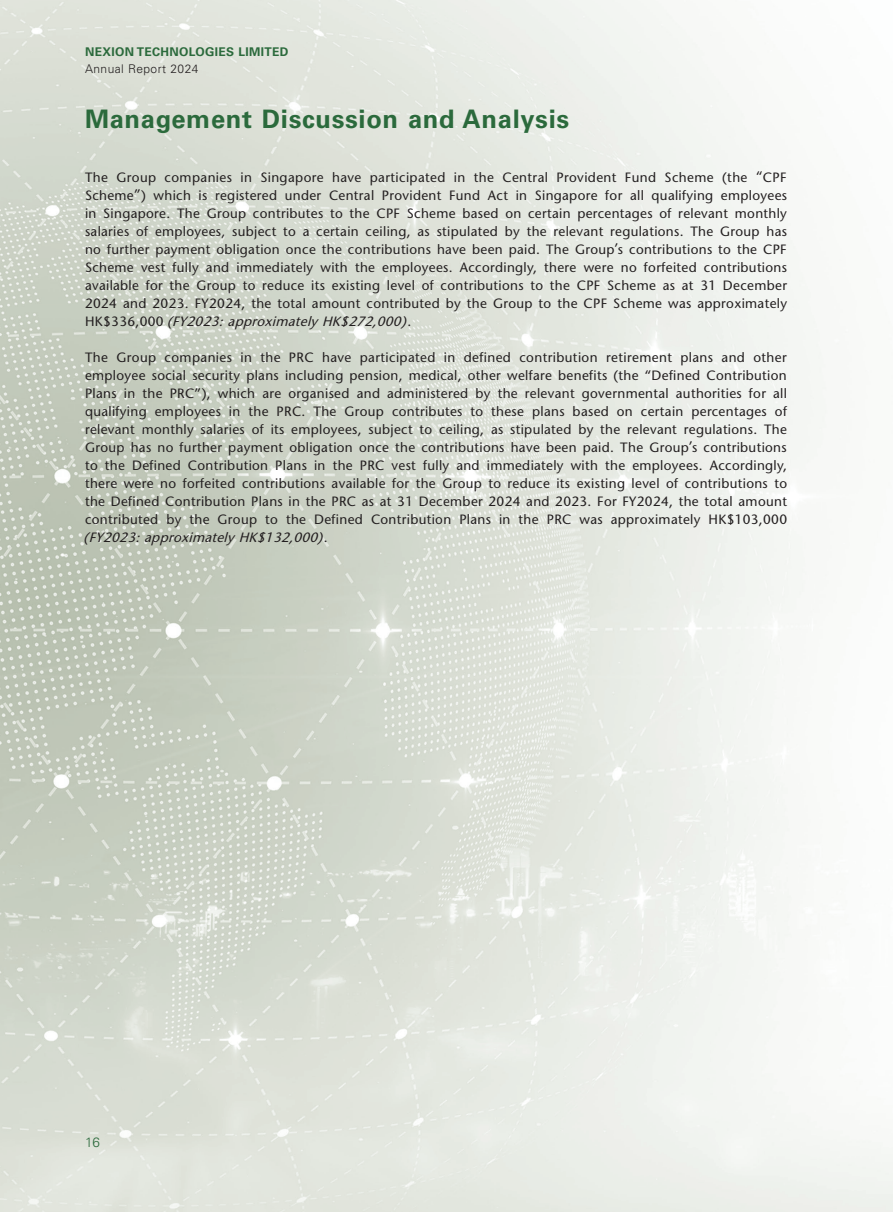
<style>
.page{position:relative;width:893px;height:1212px;background:#fff}
.page>*{position:absolute;margin:0;border:0;box-sizing:border-box;transform-origin:0 0}
.t1{font:700 25.5px "Univers LT Std";letter-spacing:.025em;color:#2b6a3c}
.t2{font:500 13.5px/18px "Stone Sans Std";letter-spacing:.025em;color:#231f20;text-align:justify}
.t3{font:300 13.5px "Univers LT Std";color:#2b6a3c}
.t4{font:700 12px "Univers LT Std";letter-spacing:.03em;color:#2b6a3c}
.t5{font:300 12px "Univers LT Std";letter-spacing:.035em;color:#231f20}
.s1{font-style:italic}
</style>
<div class="page">
<img style="left:0;top:0;width:893px;height:1212px">
<p class="t4" style="left:85px;top:45px;width:205px">NEXION TECHNOLOGIES LIMITED</p>
<p class="t5" style="left:85px;top:61px;width:115px">Annual Report 2024</p>
<h1 class="t1" style="left:85px;top:104px;width:486px">Management Discussion and Analysis</h1>
<p class="t2" style="left:85px;top:168px;width:703px">The Group companies in Singapore have participated in the Central Provident Fund Scheme (the “CPF Scheme”) which is registered under Central Provident Fund Act in Singapore for all qualifying employees in Singapore. The Group contributes to the CPF Scheme based on certain percentages of relevant monthly salaries of employees, subject to a certain ceiling, as stipulated by the relevant regulations. The Group has no further payment obligation once the contributions have been paid. The Group’s contributions to the CPF Scheme vest fully and immediately with the employees. Accordingly, there were no forfeited contributions available for the Group to reduce its existing level of contributions to the CPF Scheme as at 31 December 2024 and 2023. FY2024, the total amount contributed by the Group to the CPF Scheme was approximately H K $ 3 3 6 , 0 0 0 <span class="s1">(FY2023:approximately HK$272,000)</span>.</p>
<p class="t2" style="left:84px;top:349px;width:705px">The Group companies in the PRC have participated in defined contribution retirement plans and other employee social security plans including pension, medical, other welfare benefits (the “Defined Contribution Plans in the PRC”), which are organised and administered by the relevant governmental authorities for all qualifying employees in the PRC. The Group contributes to these plans based on certain percentages of relevant monthly salaries of its employees, subject to ceiling, as stipulated by the relevant regulations. The Group has no further payment obligation once the contributions have been paid. The Group’s contributions to the Defined Contribution Plans in the PRC vest fully and immediately with the employees. Accordingly, there were no forfeited contributions available for the Group to reduce its existing level of contributions to the Defined Contribution Plans in the PRC as at 31 December 2024 and 2023. For FY2024, the total amount contributed by the Group to the Defined Contribution Plans in the PRC was approximately HK$103,000 <span class="s1">(FY2023:approximately HK$132,000)</span>.</p>
<p class="t3" style="left:85px;top:1134px;width:16px">16</p>
</div>
